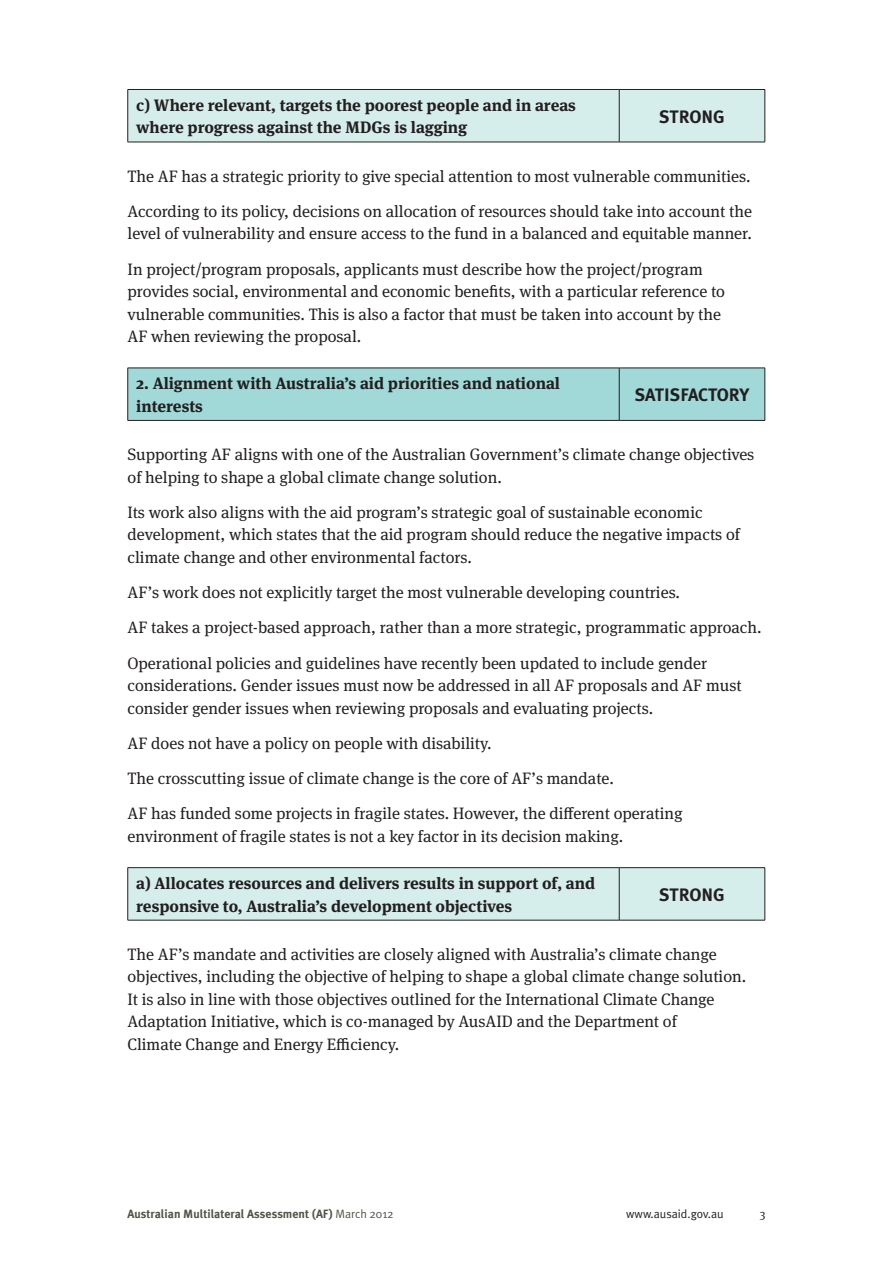
<style>
.page{position:relative;width:893px;height:1263px;background:#fff}
.page>*{position:absolute;margin:0;border:0;box-sizing:border-box;transform-origin:0 0}
._08bbbb_RIGHT_COLUMN{font:700 18px "Meta Plus";color:#231f20}
._04__BODY_TEXT{font:16.5px/22.5px "Meta Serif OT";color:#231f20}
._04__BODY_TEXT-2{font:700 16.5px/22.5px "Meta Serif OT";color:#231f20}
.t1{font:700 12px "Meta Plus";color:#53534a}
.t2{font:12px "Meta Plus Normal";color:#231f20}
.t3{font:12px "Meta Serif OT";color:#231f20}
.s1{font-family:"Meta Plus Normal";font-weight:400}
</style>
<div class="page">
<div style="left:128px;top:90px;width:637px;height:52px;background:#d5edeb"></div>
<hr style="left:128px;top:89px;width:491px;height:1px;background:#231f20">
<hr style="left:619px;top:89px;width:146px;height:1px;background:#231f20">
<hr style="left:619px;top:90px;width:1px;height:52px;background:#231f20">
<hr style="left:128px;top:142px;width:491px;height:1px;background:#231f20">
<hr style="left:619px;top:142px;width:146px;height:1px;background:#231f20">
<hr style="left:127px;top:90px;width:1px;height:52px;background:#231f20">
<hr style="left:765px;top:90px;width:1px;height:52px;background:#231f20">
<div style="left:128px;top:369px;width:637px;height:51px;background:#a0d9d7"></div>
<hr style="left:128px;top:368px;width:491px;height:1px;background:#231f20">
<hr style="left:619px;top:368px;width:146px;height:1px;background:#231f20">
<hr style="left:619px;top:368px;width:1px;height:52px;background:#231f20">
<hr style="left:128px;top:420px;width:491px;height:1px;background:#231f20">
<hr style="left:619px;top:420px;width:146px;height:1px;background:#231f20">
<hr style="left:127px;top:368px;width:1px;height:52px;background:#231f20">
<hr style="left:765px;top:368px;width:1px;height:52px;background:#231f20">
<div style="left:128px;top:868px;width:637px;height:52px;background:#d5edeb"></div>
<hr style="left:128px;top:867px;width:491px;height:1px;background:#231f20">
<hr style="left:619px;top:867px;width:146px;height:1px;background:#231f20">
<hr style="left:619px;top:868px;width:1px;height:52px;background:#231f20">
<hr style="left:128px;top:920px;width:491px;height:1px;background:#231f20">
<hr style="left:619px;top:920px;width:146px;height:1px;background:#231f20">
<hr style="left:127px;top:868px;width:1px;height:52px;background:#231f20">
<hr style="left:765px;top:868px;width:1px;height:52px;background:#231f20">
<p class="_04__BODY_TEXT-2" style="left:136px;top:94px;width:441px">c) Where relevant, targets the poorest people and in areas where progress against the MDGs is lagging</p>
<p class="_08bbbb_RIGHT_COLUMN" style="left:659px;top:106px;width:67px">STRONG</p>
<p class="_04__BODY_TEXT" style="left:128px;top:165px;width:625px">The AF has a strategic priority to give special attention to most vulnerable communities.</p>
<p class="_04__BODY_TEXT" style="left:128px;top:200px;width:626px">According to its policy, decisions on allocation of resources should take into account the level of vulnerability and ensure access to the fund in a balanced and equitable manner.</p>
<p class="_04__BODY_TEXT" style="left:128px;top:258px;width:599px">In project/program proposals, applicants must describe how the project/program provides social, environmental and economic benefits, with a particular reference to vulnerable communities. This is also a factor that must be taken into account by the AF when reviewing the proposal.</p>
<p class="_04__BODY_TEXT-2" style="left:136px;top:373px;width:425px">2. Alignment with Australia’s aid priorities and national interests</p>
<p class="_08bbbb_RIGHT_COLUMN" style="left:635px;top:384px;width:116px">SATISFACTORY</p>
<p class="_04__BODY_TEXT" style="left:128px;top:443px;width:628px">Supporting AF aligns with one of the Australian Government’s climate change objectives of helping to shape a global climate change solution.</p>
<p class="_04__BODY_TEXT" style="left:128px;top:501px;width:614px">Its work also aligns with the aid program’s strategic goal of sustainable economic development, which states that the aid program should reduce the negative impacts of climate change and other environmental factors.</p>
<p class="_04__BODY_TEXT" style="left:128px;top:581px;width:554px">AF’s work does not explicitly target the most vulnerable developing countries.</p>
<p class="_04__BODY_TEXT" style="left:128px;top:617px;width:635px">AF takes a project-based approach, rather than a more strategic, programmatic approach.</p>
<p class="_04__BODY_TEXT" style="left:128px;top:652px;width:616px">Operational policies and guidelines have recently been updated to include gender considerations. Gender issues must now be addressed in all AF proposals and AF must consider gender issues when reviewing proposals and evaluating projects.</p>
<p class="_04__BODY_TEXT" style="left:128px;top:732px;width:366px">AF does not have a policy on people with disability.</p>
<p class="_04__BODY_TEXT" style="left:128px;top:768px;width:488px">The crosscutting issue of climate change is the core of AF’s mandate.</p>
<p class="_04__BODY_TEXT" style="left:128px;top:803px;width:557px">AF has funded some projects in fragile states. However, the different operating environment of fragile states is not a key factor in its decision making.</p>
<p class="_04__BODY_TEXT-2" style="left:136px;top:872px;width:460px">a) Allocates resources and delivers results in support of, and responsive to, Australia’s development objectives</p>
<p class="_08bbbb_RIGHT_COLUMN" style="left:659px;top:884px;width:67px">STRONG</p>
<p class="_04__BODY_TEXT" style="left:128px;top:943px;width:620px">The AF’s mandate and activities are closely aligned with Australia’s climate change objectives, including the objective of helping to shape a global climate change solution.<br>It is also in line with those objectives outlined for the International Climate Change Adaptation Initiative, which is co-managed by AusAID and the Department of<br>Climate Change and Energy Efficiency.</p>
<p class="t1" style="left:128px;top:1207px;width:268px">Australian Multilateral Assessment (AF) <span class="s1">March 2012</span></p>
<p class="t2" style="left:626px;top:1207px;width:99px">www.ausaid.gov.au</p>
<p class="t3" style="left:760px;top:1207px;width:7px">3</p>
</div>
